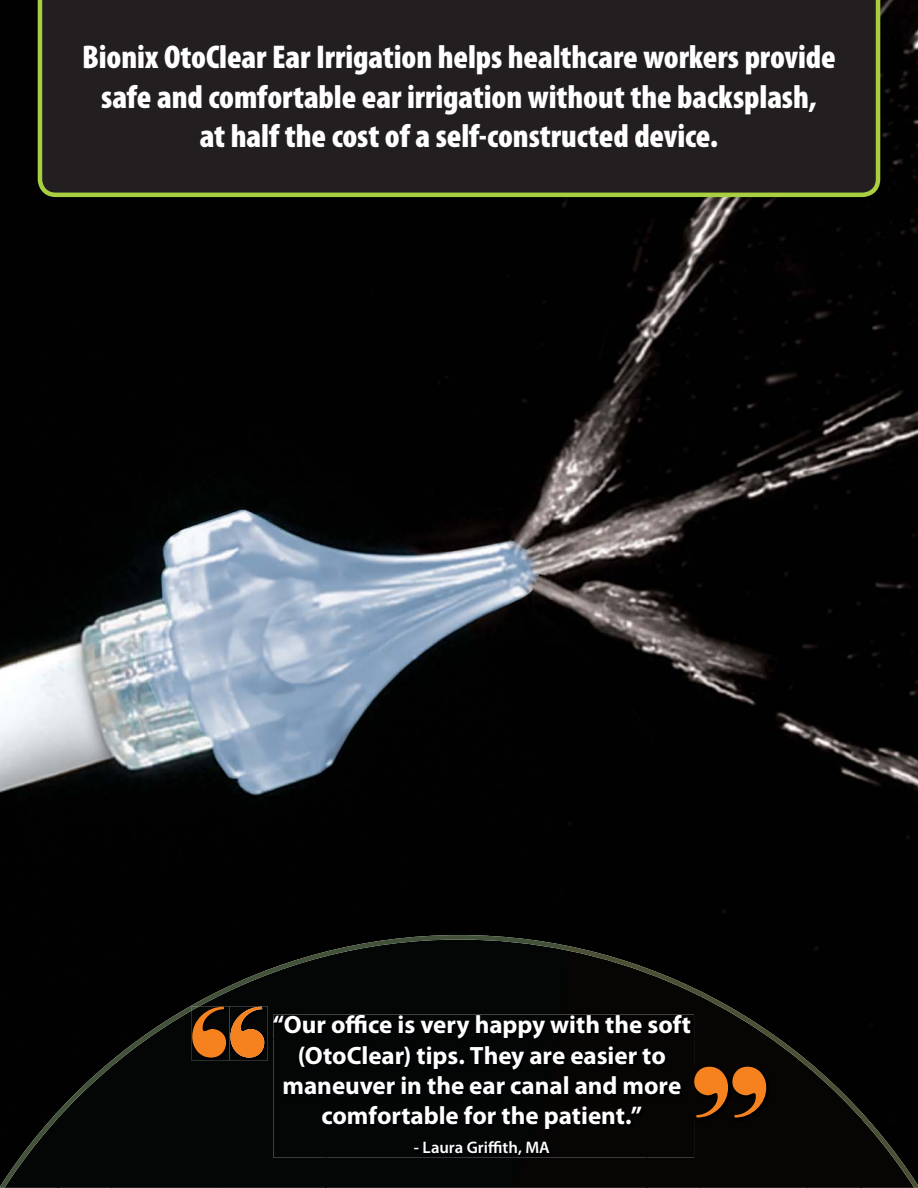
<style>
.page{position:relative;width:918px;height:1188px;background:#fff}
.page>*{position:absolute;margin:0;border:0;box-sizing:border-box;transform-origin:0 0}
.t1{font:900 condensed 33px/39.6px "Myriad Pro";letter-spacing:-.005em;color:#fff;text-align:center}
.t2{font:700 25.05px/30.2px "Myriad Pro";color:#fff;text-align:center}
.t3{font:600 16.8px "Myriad Pro";color:#fff}
</style>
<div class="page">
<img style="left:0;top:0;width:918px;height:1137px">
<div style="left:243px;top:986px;width:457px;height:53px;background:#040606"></div>
<div style="left:111px;top:989px;width:107px;height:196px;background:#040606"></div>
<div style="left:700px;top:989px;width:108px;height:196px;background:#070404"></div>
<div style="left:58px;top:1065px;width:54px;height:120px;background:#040606"></div>
<div style="left:218px;top:1039px;width:107px;height:146px;background:#040606"></div>
<div style="left:647px;top:1039px;width:54px;height:146px;background:#070404"></div>
<div style="left:807px;top:1065px;width:54px;height:120px;background:#070404"></div>
<img style="left:5px;top:1117px;width:53px;height:68px">
<img style="left:861px;top:1117px;width:53px;height:68px">
<div style="left:325px;top:1158px;width:322px;height:27px;background:#040606"></div>
<svg style="left:43px;top:1185px;width:833px;height:3px"></svg>
<img style="left:203px;top:935px;width:512px;height:51px">
<img style="left:141px;top:985px;width:102px;height:52px">
<img style="left:676px;top:985px;width:101px;height:52px">
<img style="left:81px;top:1036px;width:71px;height:51px">
<img style="left:766px;top:1036px;width:72px;height:51px">
<img style="left:34px;top:1086px;width:56px;height:52px">
<img style="left:828px;top:1086px;width:57px;height:52px">
<img style="left:0;top:1137px;width:43px;height:51px">
<img style="left:876px;top:1137px;width:42px;height:51px">
<div style="left:273px;top:1015px;width:421px;height:143px;background:#040405"></div>
<img style="left:192px;top:1006px;width:76px;height:55px">
<svg style="left:192px;top:1006px;width:72px;height:52px"></svg>
<img style="left:694px;top:1066px;width:76px;height:55px">
<svg style="left:694px;top:1067px;width:72px;height:51px"></svg>
<div style="left:38px;top:0;width:842px;height:197px;background:#231f20"></div>
<p class="t1" style="left:82px;top:39px;width:755px">Bionix OtoClear Ear Irrigation helps healthcare workers provide safe and comfortable ear irrigation without the backsplash,<br>at half the cost of a self-constructed device.</p>
<p class="t2" style="left:273px;top:1012px;width:420px">“Our office is very happy with the soft (OtoClear) tips. They are easier to maneuver in the ear canal and more comfortable for the patient.”</p>
<p class="t3" style="left:414px;top:1137px;width:138px">- Laura Griffith, MA</p>
</div>
